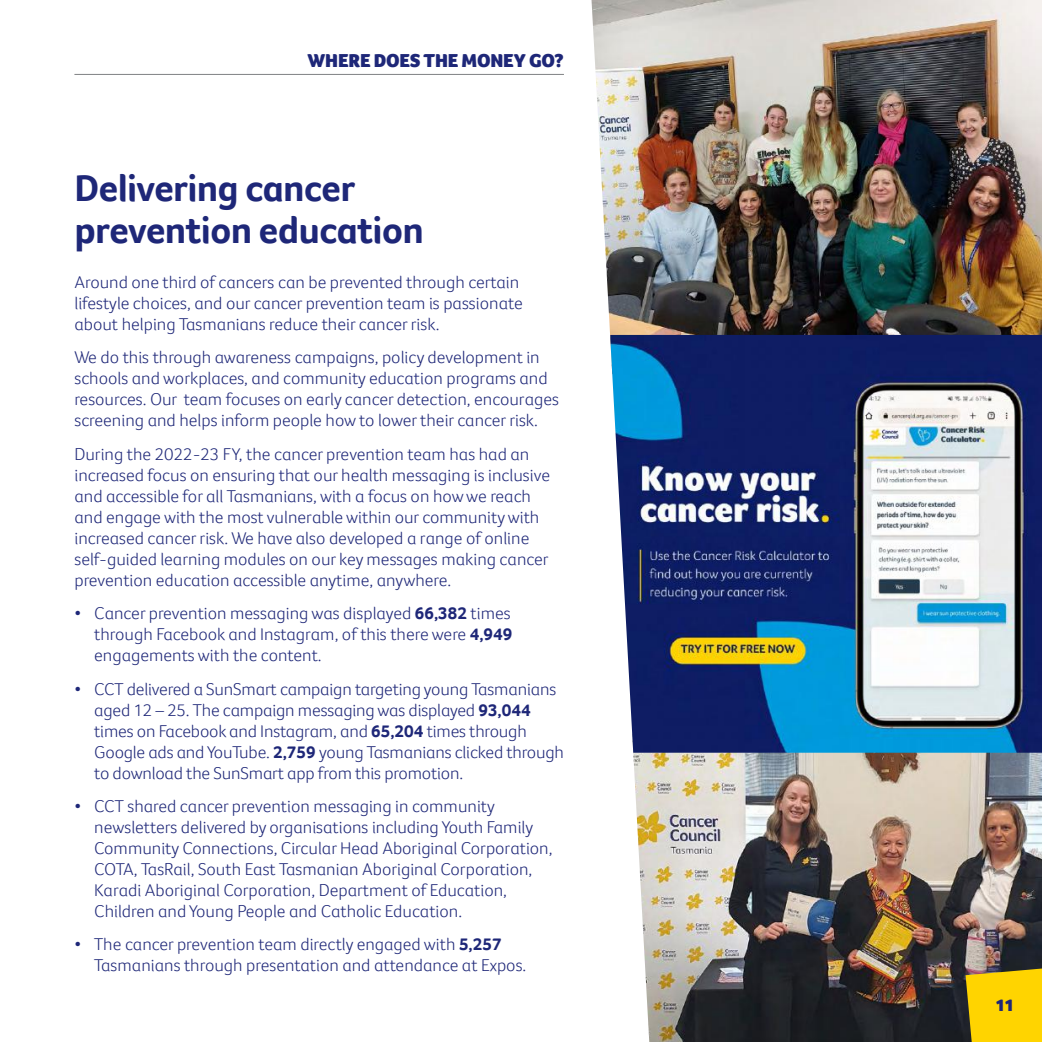
<style>
.page{position:relative;width:1042px;height:1042px;background:#fff}
.page>*{position:absolute;margin:0;border:0;box-sizing:border-box;transform-origin:0 0}
.t1{font:700 38.5px/42px "Foco CC";letter-spacing:-.02em;color:#1e2778}
.t2{font:900 19.25px "Foco CC";letter-spacing:-.01em;color:#1e2778}
.t3{font:300 17.5px/21px "Foco CC";color:#1e2778}
.t4{font:900 17.5px "Foco CC";color:#1e2778}
.s1{font-weight:700}
</style>
<div class="page">
<hr style="left:74px;top:74px;width:490px;height:1px;background:#808284">
<img style="left:633px;top:753px;width:409px;height:289px">
<img style="left:591px;top:0;width:451px;height:335px">
<img style="left:610px;top:335px;width:432px;height:418px">
<svg style="left:965px;top:968px;width:77px;height:74px;background:#edc506"></svg>
<p class="t2" style="left:308px;top:48px;width:258px">WHERE DOES THE MONEY GO?</p>
<h1 class="t1" style="left:74px;top:167px;width:351px">Delivering cancer prevention education</h1>
<p class="t3" style="left:74px;top:271px;width:450px">Around one third of cancers can be prevented through certain lifestyle choices, and our cancer prevention team is passionate about helping Tasmanians reduce their cancer risk.</p>
<p class="t3" style="left:74px;top:347px;width:486px">We do this through awareness campaigns, policy development in schools and workplaces, and community education programs and resources. Our team focuses on early cancer detection, encourages screening and helps inform people how to lower their cancer risk.</p>
<p class="t3" style="left:74px;top:443px;width:477px">During the 2022-23 FY, the cancer prevention team has had an increased focus on ensuring that our health messaging is inclusive and accessible for all Tasmanians, with a focus on how we reach and engage with the most vulnerable within our community with increased cancer risk. We have also developed a range of online self-guided learning modules on our key messages making cancer prevention education accessible anytime, anywhere.</p>
<p class="t3" style="left:94px;top:602px;width:420px;text-align:justify;text-indent:-20px">• Cancer prevention messaging was displayed <span class="s1">66,382</span> times through Facebook and Instagram, of this there were <span class="s1">4,949 </span>engagements with the content.</p>
<p class="t3" style="left:94px;top:678px;width:471px;text-indent:-20px">• CCT delivered a SunSmart campaign targeting young Tasmanians aged 12 – 25. The campaign messaging was displayed <span class="s1">93,044 </span>times on Facebook and Instagram, and <span class="s1">65,204</span> times through Google ads and YouTube. <span class="s1">2,759</span> young Tasmanians clicked through to download the SunSmart app from this promotion.</p>
<p class="t3" style="left:94px;top:795px;width:460px;text-indent:-20px">• CCT shared cancer prevention messaging in community newsletters delivered by organisations including Youth Family Community Connections, Circular Head Aboriginal Corporation, COTA, TasRail, South East Tasmanian Aboriginal Corporation, Karadi Aboriginal Corporation, Department of Education, Children and Young People and Catholic Education.</p>
<p class="t3" style="left:94px;top:934px;width:434px;text-indent:-20px">• The cancer prevention team directly engaged with <span class="s1">5,257<br></span>Tasmanians through presentation and attendance at Expos.</p>
<p class="t4" style="left:995px;top:993px;width:21px">11</p>
</div>
